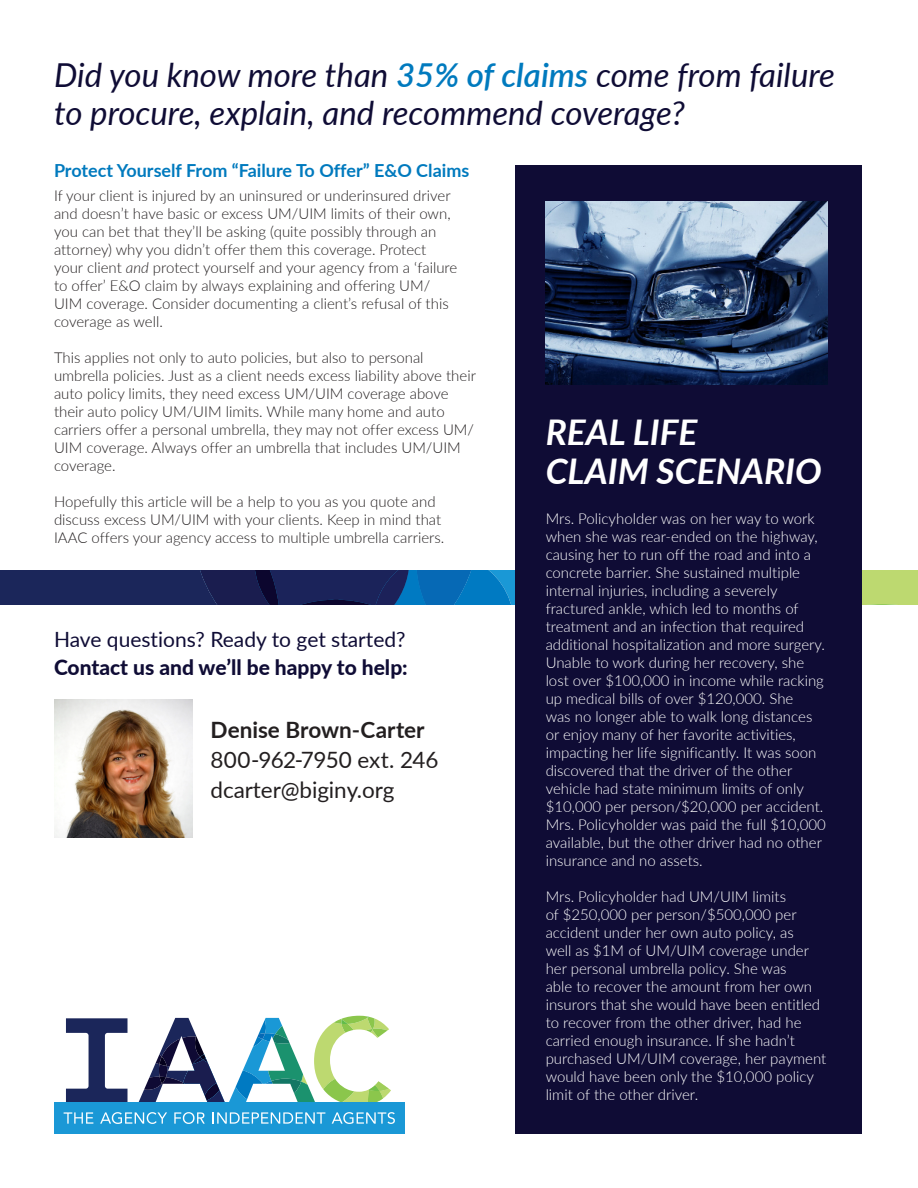
<style>
.page{position:relative;width:918px;height:1188px;background:#fff}
.page>*{position:absolute;margin:0;border:0;box-sizing:border-box;transform-origin:0 0}
.t1{font:italic 700 35.4px/38.2px "Lato";color:#fff}
.t2{font:italic 33px/37.5px "Lato";color:#0f0c35}
.t3{font:22.5px/30px "Lato";letter-spacing:-.005em;color:#231f20}
.t4{font:21px/28.5px "Lato";color:#0f0c35}
.t5{font:700 18px "Lato";color:#007abe}
.t6{font:300 15px/18px "Lato";color:#fff}
.t7{font:300 15px/18px "Lato";color:#231f20}
.s1{font-weight:600;color:#007abe}
.s2{font-style:italic}
.s3{font-weight:800}
.s4{font-weight:700}
</style>
<div class="page">
<svg style="left:0;top:571px;width:918px;height:34px;background:#26446d"></svg>
<div style="left:516px;top:166px;width:346px;height:968px;background:#0f0c35"></div>
<svg style="left:138px;top:1016px;width:253px;height:86px"></svg>
<svg style="left:66px;top:1018px;width:62px;height:84px"></svg>
<div style="left:54px;top:1102px;width:351px;height:32px;background:#1a98d6"></div>
<svg style="left:64px;top:1112px;width:29px;height:12px"></svg>
<svg style="left:100px;top:1112px;width:67px;height:12px"></svg>
<svg style="left:174px;top:1112px;width:31px;height:12px"></svg>
<svg style="left:213px;top:1112px;width:112px;height:12px"></svg>
<svg style="left:332px;top:1112px;width:63px;height:12px"></svg>
<img style="left:54px;top:699px;width:138px;height:138px">
<img style="left:546px;top:201px;width:281px;height:184px">
<p class="t2" style="left:54px;top:55px;width:782px">Did you know more than <span class="s1">35% of claims</span> come from failure to procure, explain, and recommend coverage?</p>
<p class="t5" style="left:54px;top:158px;width:417px">Protect Yourself From “Failure To Offer” E&amp;O Claims</p>
<p class="t7" style="left:54px;top:186px;width:405px">If your client is injured by an uninsured or underinsured driver and doesn’t have basic or excess UM/UIM limits of their own, you can bet that they’ll be asking (quite possibly through an attorney) why you didn’t offer them this coverage. Protect your client <span class="s2">and</span> protect yourself and your agency from a ‘failure to offer’ E&amp;O claim by always explaining and offering UM/ UIM coverage. Consider documenting a client’s refusal of this coverage as well.</p>
<p class="t7" style="left:54px;top:348px;width:423px">This applies not only to auto policies, but also to personal umbrella policies. Just as a client needs excess liability above their auto policy limits, they need excess UM/UIM coverage above their auto policy UM/UIM limits. While many home and auto carriers offer a personal umbrella, they may not offer excess UM/ UIM coverage. Always offer an umbrella that includes UM/UIM coverage.</p>
<p class="t7" style="left:54px;top:492px;width:392px">Hopefully this article will be a help to you as you quote and discuss excess UM/UIM with your clients. Keep in mind that<br>IAAC offers your agency access to multiple umbrella carriers.</p>
<p class="t4" style="left:54px;top:624px;width:355px">Have questions? Ready to get started?<br><span class="s3">Contact us and we’ll be happy to help:</span></p>
<p class="t3" style="left:211px;top:714px;width:229px"><span class="s4">Denise Brown-Carter<br></span>800-962-7950 ext. 246 dcarter@biginy.org</p>
<p class="t1" style="left:546px;top:412px;width:278px">REAL LIFE<br>CLAIM SCENARIO</p>
<p class="t6" style="left:546px;top:509px;width:282px">Mrs. Policyholder was on her way to work when she was rear-ended on the highway, causing her to run off the road and into a concrete barrier. She sustained multiple internal injuries, including a severely fractured ankle, which led to months of treatment and an infection that required additional hospitalization and more surgery.<br>Unable to work during her recovery, she lost over $100,000 in income while racking up medical bills of over $120,000. She<br>was no longer able to walk long distances or enjoy many of her favorite activities, impacting her life significantly. It was soon discovered that the driver of the other vehicle had state minimum limits of only $10,000 per person/$20,000 per accident.<br>Mrs. Policyholder was paid the full $10,000 available, but the other driver had no other insurance and no assets.</p>
<p class="t6" style="left:546px;top:887px;width:282px">Mrs. Policyholder had UM/UIM limits<br>of $250,000 per person/$500,000 per accident under her own auto policy, as<br>well as $1M of UM/UIM coverage under her personal umbrella policy. She was<br>able to recover the amount from her own insurors that she would have been entitled to recover from the other driver, had he carried enough insurance. If she hadn’t purchased UM/UIM coverage, her payment would have been only the $10,000 policy limit of the other driver.</p>
</div>
